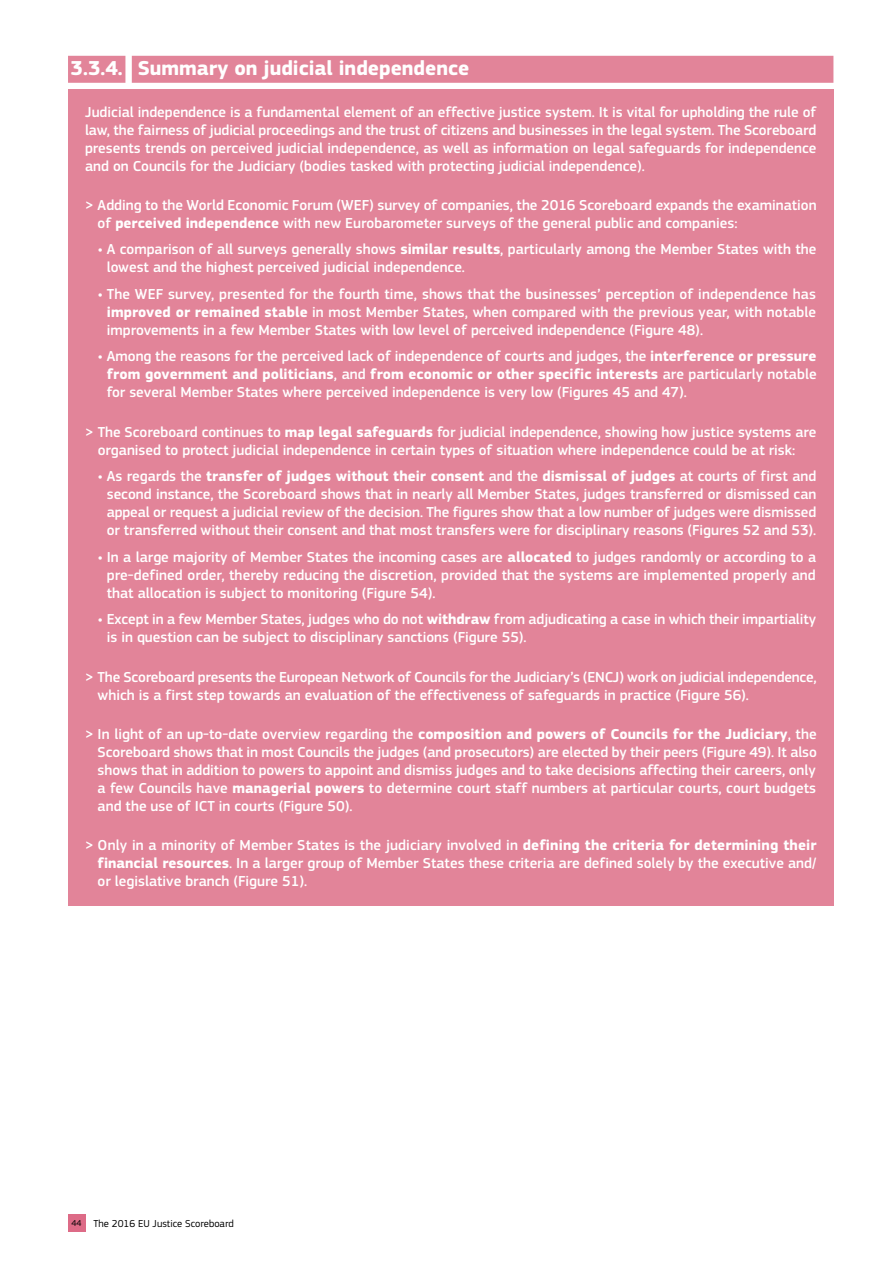
<style>
.page{position:relative;width:893px;height:1263px;background:#fff}
.page>*{position:absolute;margin:0;border:0;box-sizing:border-box;transform-origin:0 0}
.t1{font:700 21px "EC Square Sans Pro";color:#fff}
.t2{font:500 15px/18px "EC Square Sans Pro";color:#fff;text-align:justify}
.t3{font:10.5px "EC Square Sans Pro";color:#000}
.s1{font-weight:700}
.s2{font-size:9px}
</style>
<div class="page">
<div style="left:68px;top:1214px;width:17px;height:17px;background:#dd6b87"></div>
<div style="left:68px;top:89px;width:765px;height:816px;background:#e28499"></div>
<div style="left:68px;top:56px;width:57px;height:27px;background:#e28499"></div>
<div style="left:132px;top:56px;width:701px;height:27px;background:#e28499"></div>
<h1 class="t1" style="left:71px;top:56px;width:400px">3.3.4. Summary on judicial independence</h1>
<p class="t2" style="left:85px;top:103px;width:733px">Judicial independence is a fundamental element of an effective justice system. It is vital for upholding the rule of law, the fairness of judicial proceedings and the trust of citizens and businesses in the legal system. The Scoreboard presents trends on perceived judicial independence, as well as information on legal safeguards for independence and on Councils for the Judiciary (bodies tasked with protecting judicial independence).</p>
<p class="t2" style="left:98px;top:196px;width:720px;text-indent:-13px">&gt; Adding to the World Economic Forum (WEF) survey of companies, the 2016 Scoreboard expands the examination of <span class="s1">perceived independence</span> with new Eurobarometer surveys of the general public and companies:</p>
<p class="t2" style="left:107px;top:241px;width:711px;text-indent:-9px">• A comparison of all surveys generally shows <span class="s1">similar results</span>, particularly among the Member States with the lowest and the highest perceived judicial independence.</p>
<p class="t2" style="left:107px;top:285px;width:711px;text-indent:-9px">• The WEF survey, presented for the fourth time, shows that the businesses’ perception of independence has <span class="s1">improved or remained stable</span> in most Member States, when compared with the previous year, with notable improvements in a few Member States with low level of perceived independence (Figure 48).</p>
<p class="t2" style="left:107px;top:348px;width:711px;text-indent:-9px">• Among the reasons for the perceived lack of independence of courts and judges, the <span class="s1">interference or pressure from government and politicians</span>, and <span class="s1">from economic or other specific interests</span> are particularly notable for several Member States where perceived independence is very low (Figures 45 and 47).</p>
<p class="t2" style="left:85px;top:423px;width:733px;text-align:center">&gt; The Scoreboard continues to <span class="s1">map legal safeguards</span> for judicial independence, showing how justice systems are organised to protect judicial independence in certain types of situation where independence could be at risk:</p>
<p class="t2" style="left:98px;top:468px;width:720px;text-align:center">• As regards the <span class="s1">transfer of judges without their consent</span> and the <span class="s1">dismissal of judges</span> at courts of first and second instance, the Scoreboard shows that in nearly all Member States, judges transferred or dismissed can appeal or request a judicial review of the decision. The figures show that a low number of judges were dismissed or transferred without their consent and that most transfers were for disciplinary reasons (Figures 52 and 53).</p>
<p class="t2" style="left:107px;top:548px;width:711px;text-indent:-9px">• In a large majority of Member States the incoming cases are <span class="s1">allocated</span> to judges randomly or according to a pre-defined order, thereby reducing the discretion, provided that the systems are implemented properly and that allocation is subject to monitoring (Figure 54).</p>
<p class="t2" style="left:107px;top:611px;width:711px;text-indent:-9px">• Except in a few Member States, judges who do not <span class="s1">withdraw</span> from adjudicating a case in which their impartiality is in question can be subject to disciplinary sanctions (Figure 55).</p>
<p class="t2" style="left:98px;top:668px;width:721px;text-indent:-13px">&gt; The Scoreboard presents the European Network of Councils for the Judiciary’s (ENCJ) work on judicial independence, which is a first step towards an evaluation of the effectiveness of safeguards in practice (Figure 56).</p>
<p class="t2" style="left:98px;top:725px;width:721px;text-indent:-13px">&gt; In light of an up-to-date overview regarding the <span class="s1">composition and powers of Councils for the Judiciary</span>, the Scoreboard shows that in most Councils the judges (and prosecutors) are elected by their peers (Figure 49). It also shows that in addition to powers to appoint and dismiss judges and to take decisions affecting their careers, only a few Councils have <span class="s1">managerial powers</span> to determine court staff numbers at particular courts, court budgets and the use of ICT in courts (Figure 50).</p>
<p class="t2" style="left:98px;top:836px;width:720px;text-indent:-13px">&gt; Only in a minority of Member States is the judiciary involved in <span class="s1">defining the criteria for determining their financial resources</span>. In a larger group of Member States these criteria are defined solely by the executive and/ or legislative branch (Figure 51).</p>
<p class="t3" style="left:72px;top:1217px;width:164px"><span class="s2">44</span> The 2016 EU Justice Scoreboard</p>
</div>
